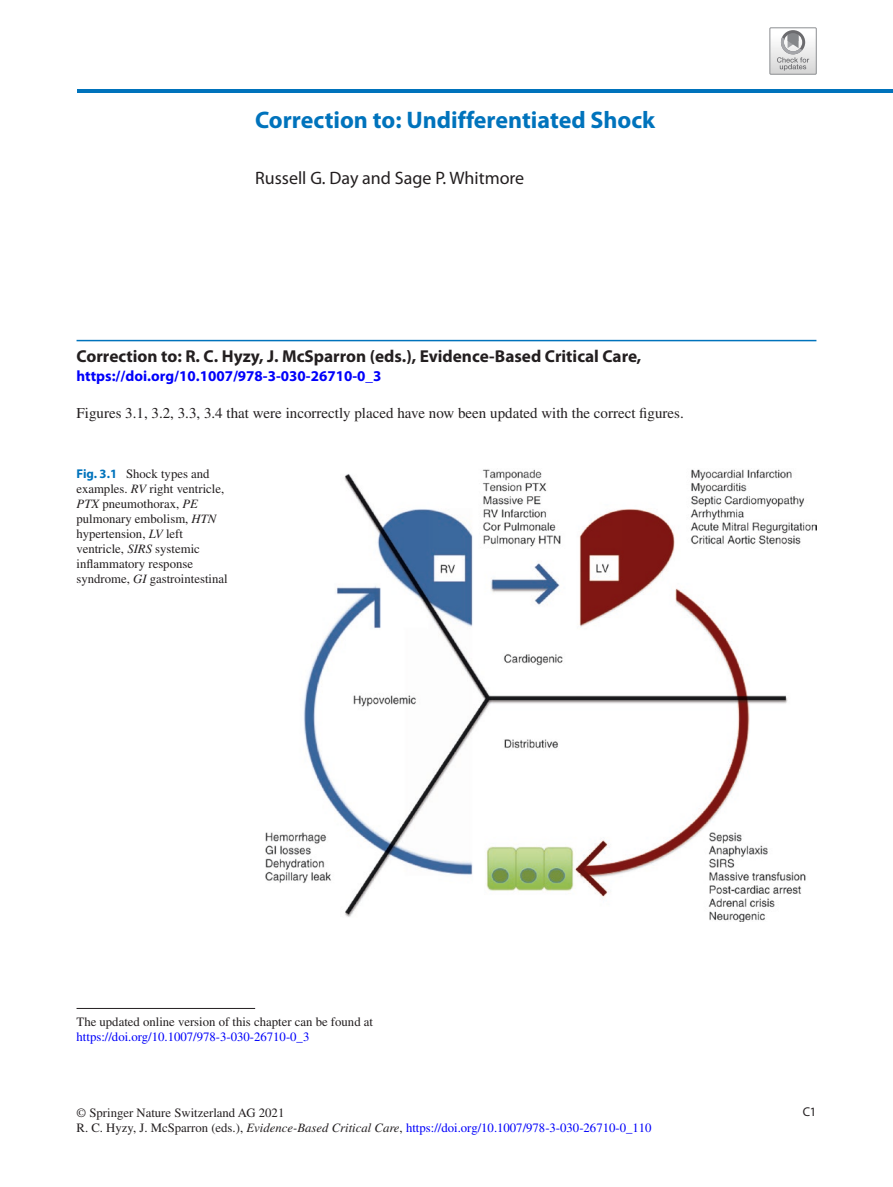
<style>
.page{position:relative;width:893px;height:1187px;background:#fff}
.page>*{position:absolute;margin:0;border:0;box-sizing:border-box;transform-origin:0 0}
.t1{font:700 24px "Myriad Pro";color:#0073bc}
.t2{font:18px "Myriad Pro";color:#231f20}
.t3{font:700 17.25px "Myriad Pro";color:#231f20}
.t4{font:15px "Times LT Std";color:#231f20}
.t5{font:700 15px "Myriad Pro";color:#0000fa}
.t6{font:12.75px/15px "Times LT Std";color:#231f20}
.t7{font:12.75px "Times LT Std";color:#0000fa}
.t8{font:12.75px "Myriad Pro";color:#231f20}
.s1{font-family:"Myriad Pro";font-weight:700;color:#0073bc}
.s2{font-style:italic}
.s3{color:#231f20}
.s4{font-style:italic;color:#231f20}
</style>
<div class="page">
<div style="left:770px;top:28px;width:46px;height:46px;border:1px solid #8c8e91"></div>
<svg style="left:777px;top:30px;width:32px;height:41px"></svg>
<hr style="left:77px;top:89px;width:816px;height:3px;background:#0073bc">
<hr style="left:77px;top:1007px;width:178px;height:1px;background:#231f20">
<hr style="left:77px;top:340px;width:739px;height:1px;background:#0073bc">
<img style="left:266px;top:469px;width:550px;height:452px">
<h1 class="t1" style="left:255px;top:104px;width:402px">Correction to: Undifferentiated Shock</h1>
<h2 class="t2" style="left:255px;top:167px;width:271px">Russell G. Day and Sage P. Whitmore</h2>
<h3 class="t3" style="left:77px;top:345px;width:566px">Correction to: R. C. Hyzy, J. McSparron (eds.), Evidence-Based Critical Care,</h3>
<p class="t5" style="left:77px;top:366px;width:306px">https://doi.org/10.1007/978-3-030-26710-0_3</p>
<p class="t4" style="left:77px;top:405px;width:609px">Figures 3.1, 3.2, 3.3, 3.4 that were incorrectly placed have now been updated with the correct figures.</p>
<p class="t6" style="left:77px;top:466px;width:153px"><span class="s1">Fig. 3.1</span> Shock types and examples. <span class="s2">RV</span> right ventricle,<br><span class="s2">PTX</span> pneumothorax, <span class="s2">PE </span>pulmonary embolism, <span class="s2">HTN </span>hypertension, <span class="s2">LV</span> left ventricle, <span class="s2">SIRS</span> systemic inflammatory response syndrome, <span class="s2">GI</span> gastrointestinal</p>
<p class="t6" style="left:77px;top:1014px;width:298px">The updated online version of this chapter can be found at</p>
<p class="t7" style="left:77px;top:1029px;width:234px">https://doi.org/10.1007/978-3-030-26710-0_3</p>
<p class="t6" style="left:77px;top:1104px;width:209px">© Springer Nature Switzerland AG 2021</p>
<p class="t8" style="left:803px;top:1103px;width:15px">C1</p>
<p class="t7" style="left:77px;top:1120px;width:577px"><span class="s3">R. C. Hyzy, J. McSparron (eds.),</span> <span class="s4">Evidence-Based Critical Care</span><span class="s3">,</span> https://doi.org/10.1007/978-3-030-26710-0_110</p>
</div>
